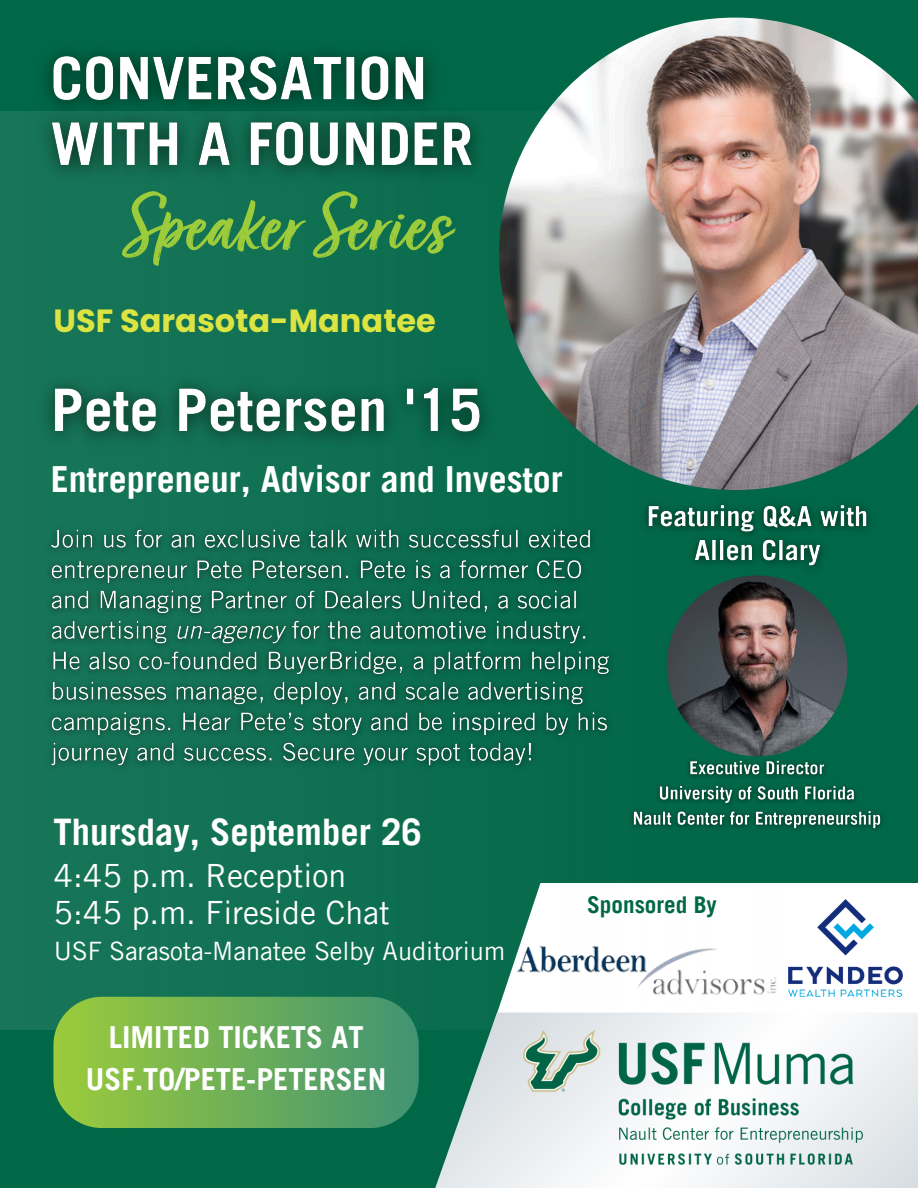
<style>
.page{position:relative;width:918px;height:1188px;background:#006747}
.page>*{position:absolute;margin:0;border:0;box-sizing:border-box;transform-origin:0 0}
.t1{font:86.7px "Turbinado Bold Pro";color:#9ccb3b}
.t2{font:700 36.6px "Trade Gothic LT Pro";color:#fff}
.t3{font:700 36px "Trade Gothic LT Pro";color:#fff}
.t4{font:32.1px "Trade Gothic LT Pro";color:#fff}
.t5{font:700 32.1px "Poppins";color:#dbe442}
.t6{font:700 30.3px/42.3px "Trade Gothic LT Pro";color:#fff;text-align:center}
.t7{font:25.35px "Trade Gothic LT Pro";color:#fff}
.t8{font:700 23.1px "Trade Gothic LT Pro";color:#006747}
</style>
<div class="page">
<div style="left:865px;top:883px;width:53px;height:121px;background:#fff"></div>
<svg style="left:435px;top:1030px;width:59px;height:158px"></svg>
<img style="left:0;top:112px;width:865px;height:918px">
<svg style="left:663px;top:580px;width:188px;height:172px"></svg>
<img style="left:499px;top:18px;width:419px;height:472px">
<img style="left:494px;top:1004px;width:424px;height:184px">
<div style="left:53px;top:997px;width:366px;height:131px;background:linear-gradient(to right,#9ccb3b,#419473);border-radius:48px"></div>
<img style="left:789px;top:899px;width:113px;height:98px">
<img style="left:626px;top:752px;width:256px;height:86px">
<img style="left:39px;top:518px;width:583px;height:261px">
<img style="left:512px;top:937px;width:270px;height:67px">
<img style="left:26px;top:52px;width:472px;height:143px">
<img style="left:28px;top:362px;width:479px;height:99px">
<img style="left:635px;top:492px;width:235px;height:88px">
<h4 class="t1" style="left:122px;top:190px;width:330px">SpeakerSeries</h4>
<p class="t5" style="left:53px;top:298px;width:384px">USF Sarasota-Manatee</p>
<p class="t3" style="left:51px;top:466px;width:513px">Entrepreneur, Advisor and Investor</p>
<p class="t2" style="left:53px;top:819px;width:370px">Thursday, September 26</p>
<p class="t4" style="left:53px;top:864px;width:294px">4:45 p.m. Reception</p>
<p class="t4" style="left:53px;top:901px;width:338px">5:45 p.m. Fireside Chat</p>
<p class="t7" style="left:54px;top:942px;width:453px">USF Sarasota-Manatee Selby Auditorium</p>
<h4 class="t6" style="left:86px;top:1020px;width:302px">LIMITED TICKETS AT<br>USF.TO/PETE-PETERSEN</h4>
<h5 class="t8" style="left:587px;top:897px;width:131px">Sponsored By</h5>
</div>
